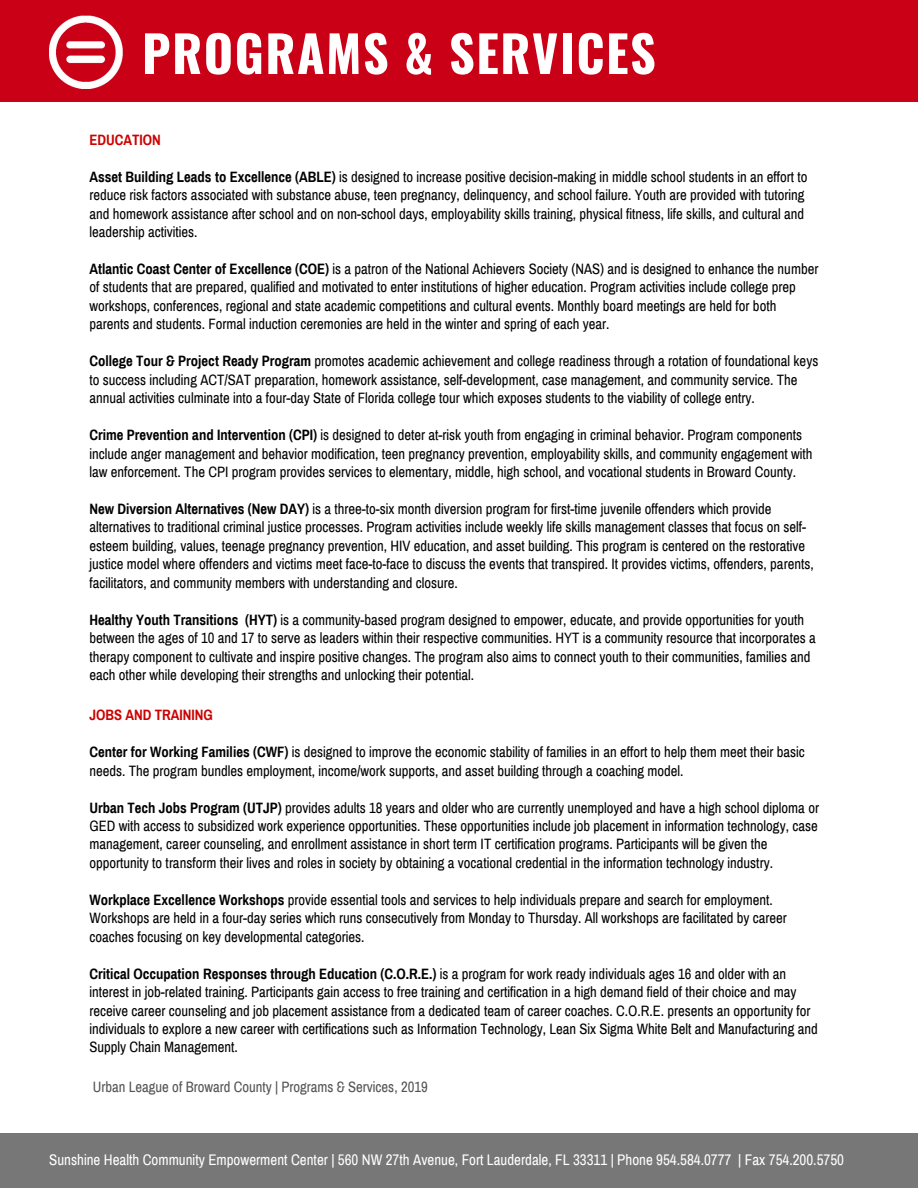
<style>
.page{position:relative;width:918px;height:1188px;background:#fff}
.page>*{position:absolute;margin:0;border:0;box-sizing:border-box;transform-origin:0 0}
.t1{font:700 50.1px "Oswald";letter-spacing:.03em;color:#fff}
.t2{font:15px "Archivo Narrow";color:#fff}
.t3{font:14.7px/18.5px "Archivo Narrow";color:#000}
.t4{font:14.7px "Archivo Narrow";color:#545454}
.t5{font:700 14.7px "Archivo Narrow";color:#cb0200}
.s1{font-weight:700}
</style>
<div class="page">
<div style="left:0;top:1133px;width:918px;height:55px;background:#777"></div>
<div style="left:0;top:0;width:918px;height:101px;background:#c90016"></div>
<img style="left:49px;top:15px;width:74px;height:74px">
<h1 class="t1" style="left:142px;top:14px;width:515px">PROGRAMS &amp; SERVICES</h1>
<p class="t5" style="left:90px;top:132px;width:73px">EDUCATION</p>
<p class="t3" style="left:90px;top:168px;width:720px"><span class="s1">Asset Building Leads to Excellence (ABLE)</span> is designed to increase positive decision-making in middle school students in an effort to reduce risk factors associated with substance abuse, teen pregnancy, delinquency, and school failure. Youth are provided with tutoring and homework assistance after school and on non-school days, employability skills training, physical fitness, life skills, and cultural and leadership activities.</p>
<p class="t3" style="left:90px;top:260px;width:730px"><span class="s1">Atlantic Coast Center of Excellence (COE)</span> is a patron of the National Achievers Society (NAS) and is designed to enhance the number of students that are prepared, qualified and motivated to enter institutions of higher education. Program activities include college prep workshops, conferences, regional and state academic competitions and cultural events. Monthly board meetings are held for both parents and students. Formal induction ceremonies are held in the winter and spring of each year.</p>
<p class="t3" style="left:90px;top:352px;width:730px"><span class="s1">College Tour &amp; Project Ready Program</span> promotes academic achievement and college readiness through a rotation of foundational keys to success including ACT/SAT preparation, homework assistance, self-development, case management, and community service. The annual activities culminate into a four-day State of Florida college tour which exposes students to the viability of college entry.</p>
<p class="t3" style="left:90px;top:426px;width:724px"><span class="s1">Crime Prevention and Intervention (CPI)</span> is designed to deter at-risk youth from engaging in criminal behavior. Program components include anger management and behavior modification, teen pregnancy prevention, employability skills, and community engagement with law enforcement. The CPI program provides services to elementary, middle, high school, and vocational students in Broward County.</p>
<p class="t3" style="left:90px;top:500px;width:726px"><span class="s1">New Diversion Alternatives (New DAY)</span> is a three-to-six month diversion program for first-time juvenile offenders which provide alternatives to traditional criminal justice processes. Program activities include weekly life skills management classes that focus on self&shy;esteem building, values, teenage pregnancy prevention, HIV education, and asset building. This program is centered on the restorative justice model where offenders and victims meet face-to-face to discuss the events that transpired. It provides victims, offenders, parents, facilitators, and community members with understanding and closure.</p>
<p class="t3" style="left:90px;top:611px;width:728px"><span class="s1">Healthy Youth Transitions (HYT)</span> is a community-based program designed to empower, educate, and provide opportunities for youth between the ages of 10 and 17 to serve as leaders within their respective communities. HYT is a community resource that incorporates a therapy component to cultivate and inspire positive changes. The program also aims to connect youth to their communities, families and each other while developing their strengths and unlocking their potential.</p>
<p class="t5" style="left:90px;top:707px;width:125px">JOBS AND TRAINING</p>
<p class="t3" style="left:90px;top:743px;width:717px"><span class="s1">Center for Working Families (CWF)</span> is designed to improve the economic stability of families in an effort to help them meet their basic needs. The program bundles employment, income/work supports, and asset building through a coaching model.</p>
<p class="t3" style="left:90px;top:798px;width:731px"><span class="s1">Urban Tech Jobs Program (UTJP)</span> provides adults 18 years and older who are currently unemployed and have a high school diploma or GED with access to subsidized work experience opportunities. These opportunities include job placement in information technology, case management, career counseling, and enrollment assistance in short term IT certification programs. Participants will be given the opportunity to transform their lives and roles in society by obtaining a vocational credential in the information technology industry.</p>
<p class="t3" style="left:90px;top:891px;width:699px"><span class="s1">Workplace Excellence Workshops</span> provide essential tools and services to help individuals prepare and search for employment.<br>Workshops are held in a four-day series which runs consecutively from Monday to Thursday. All workshops are facilitated by career coaches focusing on key developmental categories.</p>
<p class="t3" style="left:90px;top:964px;width:730px"><span class="s1">Critical Occupation Responses through Education (C.O.R.E.)</span> is a program for work ready individuals ages 16 and older with an interest in job-related training. Participants gain access to free training and certification in a high demand field of their choice and may receive career counseling and job placement assistance from a dedicated team of career coaches. C.O.R.E. presents an opportunity for individuals to explore a new career with certifications such as Information Technology, Lean Six Sigma White Belt and Manufacturing and Supply Chain Management.</p>
<p class="t4" style="left:93px;top:1079px;width:336px">Urban League of Broward County | Programs &amp; Services, 2019</p>
<p class="t2" style="left:49px;top:1152px;width:796px">Sunshine Health Community Empowerment Center | 560 NW 27th Avenue, Fort Lauderdale, FL 33311 | Phone 954.584.0777 | Fax 754.200.5750</p>
</div>
